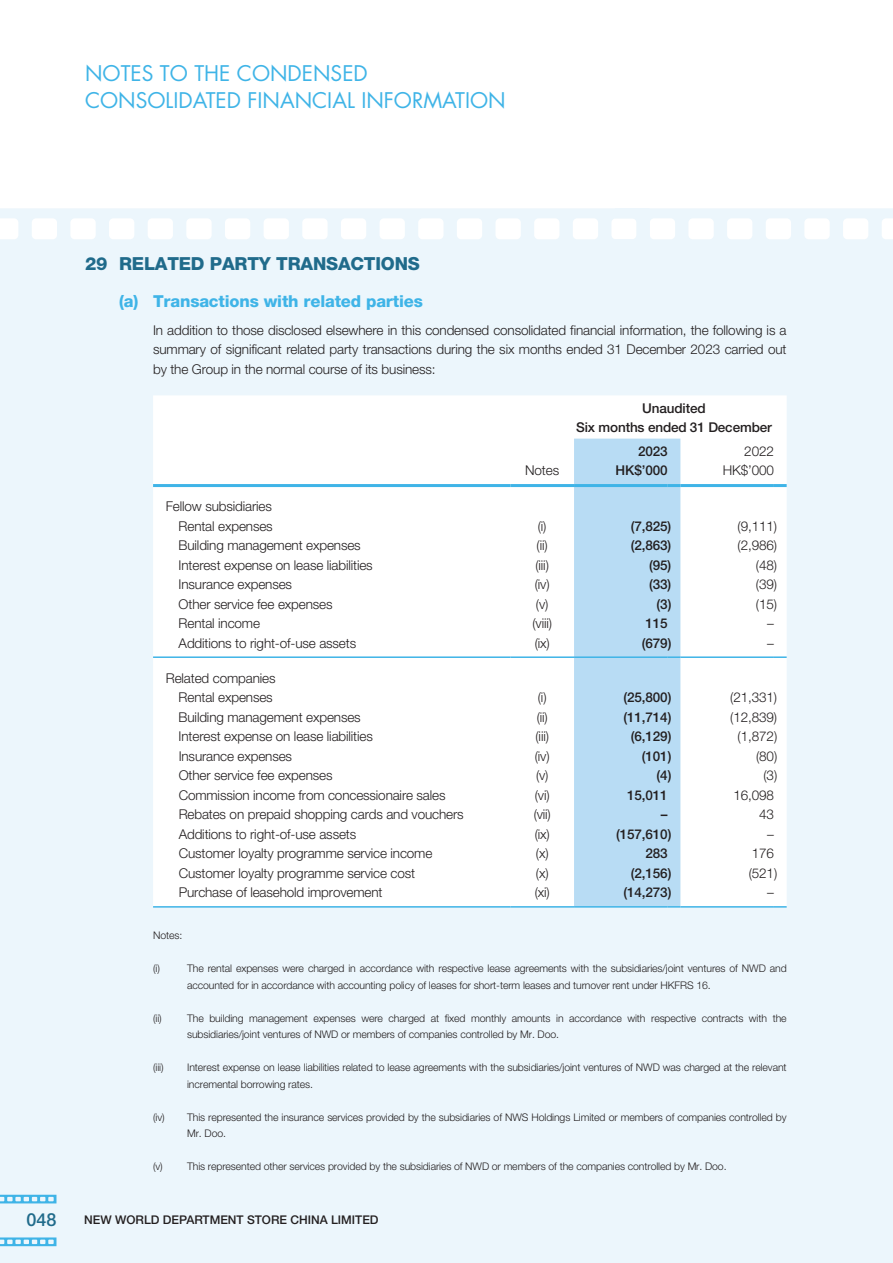
<style>
.page{position:relative;width:893px;height:1263px;background:#fff}
.page>*{position:absolute;margin:0;border:0;box-sizing:border-box;transform-origin:0 0}
.t1{font:21px/27px "Futura Std";color:#3fb4e7}
.t2{font:800 18px "Helvetica Neue LT Std";color:#206b8b}
.t3{font:500 18px "Helvetica Neue LT Std";color:#206b8b}
.t4{font:800 16.5px "Helvetica Neue LT Std";letter-spacing:-.01em;color:#3fb4e7}
.t5{font:300 13.5px/19.5px "Helvetica Neue LT Std";letter-spacing:-.01em;color:#231f20;text-align:right}
.t6{font:500 13.5px/19.5px "Helvetica Neue LT Std";letter-spacing:-.01em;color:#231f20;text-align:center}
.t7{font:500 12px "Helvetica Neue LT Std";color:#231f20}
.t8{font:300 10.5px/16.5px "Helvetica Neue LT Std";letter-spacing:-.01em;color:#231f20}
</style>
<div class="page">
<div style="left:0;top:247px;width:893px;height:1016px;background:#ecf6fc"></div>
<svg style="left:0;top:208px;width:893px;height:39px"></svg>
<svg style="left:0;top:1195px;width:56px;height:8px"></svg>
<svg style="left:0;top:1237px;width:56px;height:9px"></svg>
<div style="left:153px;top:395px;width:634px;height:511px;background:#fff"></div>
<div style="left:574px;top:439px;width:106px;height:467px;background:#b8dcf4"></div>
<hr style="left:153px;top:484px;width:357px;height:3px;background:#3fb4e7">
<hr style="left:510px;top:484px;width:64px;height:3px;background:#3fb4e7">
<hr style="left:574px;top:484px;width:94px;height:3px;background:#3fb4e7">
<svg style="left:668px;top:484px;width:12px;height:3px"></svg>
<hr style="left:680px;top:484px;width:94px;height:3px;background:#3fb4e7">
<svg style="left:774px;top:484px;width:13px;height:3px"></svg>
<hr style="left:153px;top:906px;width:357px;height:2px;background:#3fb4e7">
<hr style="left:510px;top:906px;width:64px;height:2px;background:#3fb4e7">
<hr style="left:574px;top:906px;width:94px;height:2px;background:#3fb4e7">
<svg style="left:668px;top:906px;width:12px;height:2px"></svg>
<hr style="left:680px;top:906px;width:94px;height:2px;background:#3fb4e7">
<svg style="left:774px;top:906px;width:13px;height:2px"></svg>
<hr style="left:153px;top:656px;width:357px;height:2px;background:#3fb4e7">
<hr style="left:510px;top:656px;width:64px;height:2px;background:#3fb4e7">
<hr style="left:574px;top:656px;width:94px;height:2px;background:#3fb4e7">
<svg style="left:668px;top:656px;width:12px;height:2px"></svg>
<hr style="left:680px;top:656px;width:94px;height:2px;background:#3fb4e7">
<svg style="left:774px;top:656px;width:13px;height:2px"></svg>
<h1 class="t1" style="left:85px;top:60px;width:422px">NOTES TO THE CONDENSED<br>CONSOLIDATED FINANCIAL INFORMATION</h1>
<h2 class="t2" style="left:85px;top:253px;width:60px">29 Related</h2>
<h2 class="t2" style="left:210px;top:253px;width:13px">part</h2>
<h2 class="t2" style="left:259px;top:253px;width:31px">y transactions</h2>
<p class="t4" style="left:119px;top:291px;width:305px">(a) Transactions with related parties</p>
<p class="t5" style="left:153px;top:320px;width:635px;text-align:justify">In addition to those disclosed elsewhere in this condensed consolidated financial information, the following is a summary of significant related party transactions during the six months ended 31 December 2023 carried out by the Group in the normal course of its business:</p>
<p class="t6" style="left:576px;top:398px;width:197px">Unaudited<br>Six months ended 31 December</p>
<p class="t6" style="left:638px;top:441px;width:31px">2023</p>
<p class="t5" style="left:744px;top:441px;width:31px">2022</p>
<p class="t5" style="left:525px;top:460px;width:35px">Notes</p>
<p class="t6" style="left:616px;top:461px;width:53px">HK$’000</p>
<p class="t5" style="left:723px;top:460px;width:53px">HK$’000</p>
<p class="t5" style="left:166px;top:496px;width:108px">Fellow subsidiaries<br>Rental expenses</p>
<p class="t5" style="left:538px;top:516px;width:10px">(i)</p>
<p class="t6" style="left:631px;top:516px;width:42px">(7,825)</p>
<p class="t5" style="left:738px;top:516px;width:41px">(9,111)</p>
<p class="t5" style="left:179px;top:535px;width:184px">Building management expenses</p>
<p class="t5" style="left:537px;top:535px;width:13px">(ii)</p>
<p class="t6" style="left:631px;top:535px;width:42px">(2,863)</p>
<p class="t5" style="left:738px;top:535px;width:41px">(2,986)</p>
<p class="t5" style="left:179px;top:555px;width:196px">Interest expense on lease liabilities</p>
<p class="t5" style="left:535px;top:555px;width:15px">(iii)</p>
<p class="t6" style="left:649px;top:555px;width:24px">(95)</p>
<p class="t5" style="left:756px;top:555px;width:23px">(48)</p>
<p class="t5" style="left:179px;top:574px;width:115px">Insurance expenses</p>
<p class="t5" style="left:535px;top:574px;width:16px">(iv)</p>
<p class="t6" style="left:649px;top:574px;width:24px">(33)</p>
<p class="t5" style="left:756px;top:574px;width:23px">(39)</p>
<p class="t5" style="left:179px;top:594px;width:155px">Other service fee expenses</p>
<p class="t5" style="left:536px;top:594px;width:14px">(v)</p>
<p class="t6" style="left:656px;top:594px;width:16px">(3)</p>
<p class="t5" style="left:756px;top:594px;width:23px">(15)</p>
<p class="t5" style="left:179px;top:613px;width:83px">Rental income</p>
<p class="t5" style="left:532px;top:613px;width:21px">(viii)</p>
<p class="t6" style="left:645px;top:613px;width:24px">115</p>
<p class="t5" style="left:767px;top:613px;width:8px">–</p>
<p class="t5" style="left:179px;top:633px;width:179px">Additions to right-of-use assets</p>
<p class="t5" style="left:535px;top:633px;width:17px">(ix)</p>
<p class="t6" style="left:642px;top:633px;width:31px">(679)</p>
<p class="t5" style="left:767px;top:633px;width:8px">–</p>
<p class="t5" style="left:166px;top:668px;width:111px">Related companies<br>Rental expenses</p>
<p class="t5" style="left:538px;top:687px;width:10px">(i)</p>
<p class="t6" style="left:623px;top:688px;width:49px">(25,800)</p>
<p class="t5" style="left:730px;top:687px;width:48px">(21,331)</p>
<p class="t5" style="left:179px;top:707px;width:184px">Building management expenses</p>
<p class="t5" style="left:537px;top:707px;width:13px">(ii)</p>
<p class="t6" style="left:623px;top:707px;width:49px">(11,714)</p>
<p class="t5" style="left:730px;top:707px;width:48px">(12,839)</p>
<p class="t5" style="left:179px;top:726px;width:196px">Interest expense on lease liabilities</p>
<p class="t5" style="left:535px;top:726px;width:15px">(iii)</p>
<p class="t6" style="left:631px;top:727px;width:42px">(6,129)</p>
<p class="t5" style="left:738px;top:726px;width:41px">(1,872)</p>
<p class="t5" style="left:179px;top:746px;width:115px">Insurance expenses</p>
<p class="t5" style="left:535px;top:746px;width:16px">(iv)</p>
<p class="t6" style="left:642px;top:746px;width:31px">(101)</p>
<p class="t5" style="left:756px;top:746px;width:23px">(80)</p>
<p class="t5" style="left:179px;top:765px;width:155px">Other service fee expenses</p>
<p class="t5" style="left:536px;top:765px;width:14px">(v)</p>
<p class="t6" style="left:657px;top:766px;width:16px">(4)</p>
<p class="t5" style="left:763px;top:765px;width:15px">(3)</p>
<p class="t5" style="left:179px;top:785px;width:268px">Commission income from concessionaire sales</p>
<p class="t5" style="left:535px;top:785px;width:16px">(vi)</p>
<p class="t6" style="left:627px;top:785px;width:42px">15,011</p>
<p class="t5" style="left:733px;top:785px;width:42px">16,098</p>
<p class="t5" style="left:179px;top:804px;width:286px">Rebates on prepaid shopping cards and vouchers</p>
<p class="t5" style="left:534px;top:804px;width:19px">(vii)</p>
<p class="t6" style="left:661px;top:805px;width:8px">–</p>
<p class="t5" style="left:759px;top:804px;width:16px">43</p>
<p class="t5" style="left:179px;top:824px;width:179px">Additions to right-of-use assets</p>
<p class="t5" style="left:535px;top:824px;width:17px">(ix)</p>
<p class="t6" style="left:616px;top:824px;width:57px">(157,610)</p>
<p class="t5" style="left:767px;top:824px;width:8px">–</p>
<p class="t5" style="left:179px;top:843px;width:255px">Customer loyalty programme service income</p>
<p class="t5" style="left:536px;top:843px;width:14px">(x)</p>
<p class="t6" style="left:645px;top:844px;width:24px">283</p>
<p class="t5" style="left:752px;top:843px;width:24px">176</p>
<p class="t5" style="left:179px;top:863px;width:238px">Customer loyalty programme service cost</p>
<p class="t5" style="left:536px;top:863px;width:14px">(x)</p>
<p class="t6" style="left:631px;top:863px;width:42px">(2,156)</p>
<p class="t5" style="left:749px;top:863px;width:30px">(521)</p>
<p class="t5" style="left:179px;top:882px;width:205px">Purchase of leasehold improvement</p>
<p class="t5" style="left:535px;top:882px;width:17px">(xi)</p>
<p class="t6" style="left:623px;top:883px;width:49px">(14,273)</p>
<p class="t5" style="left:767px;top:882px;width:8px">–</p>
<p class="t8" style="left:153px;top:927px;width:31px">Notes:</p>
<p class="t8" style="left:153px;top:960px;width:8px">(i)</p>
<p class="t8" style="left:187px;top:960px;width:601px">The rental expenses were charged in accordance with respective lease agreements with the subsidiaries/joint ventures of NWD and accounted for in accordance with accounting policy of leases for short-term leases and turnover rent under HKFRS 16.</p>
<p class="t8" style="left:153px;top:1009px;width:10px">(ii)</p>
<p class="t8" style="left:187px;top:1009px;width:601px">The building management expenses were charged at fixed monthly amounts in accordance with respective contracts with the subsidiaries/joint ventures of NWD or members of companies controlled by Mr. Doo.</p>
<p class="t8" style="left:153px;top:1059px;width:12px">(iii)</p>
<p class="t8" style="left:187px;top:1059px;width:601px">Interest expense on lease liabilities related to lease agreements with the subsidiaries/joint ventures of NWD was charged at the relevant incremental borrowing rates.</p>
<p class="t8" style="left:187px;top:1108px;width:601px;text-indent:-34px">(iv) This represented the insurance services provided by the subsidiaries of NWS Holdings Limited or members of companies controlled by<br>Mr. Doo.</p>
<p class="t8" style="left:153px;top:1158px;width:575px">(v) This represented other services provided by the subsidiaries of NWD or members of the companies controlled by Mr. Doo.</p>
<h2 class="t3" style="left:26px;top:1209px;width:32px">048</h2>
<p class="t7" style="left:84px;top:1213px;width:296px">NEW WORLD DEPARTMENT STORE CHINA LIMITED</p>
</div>
